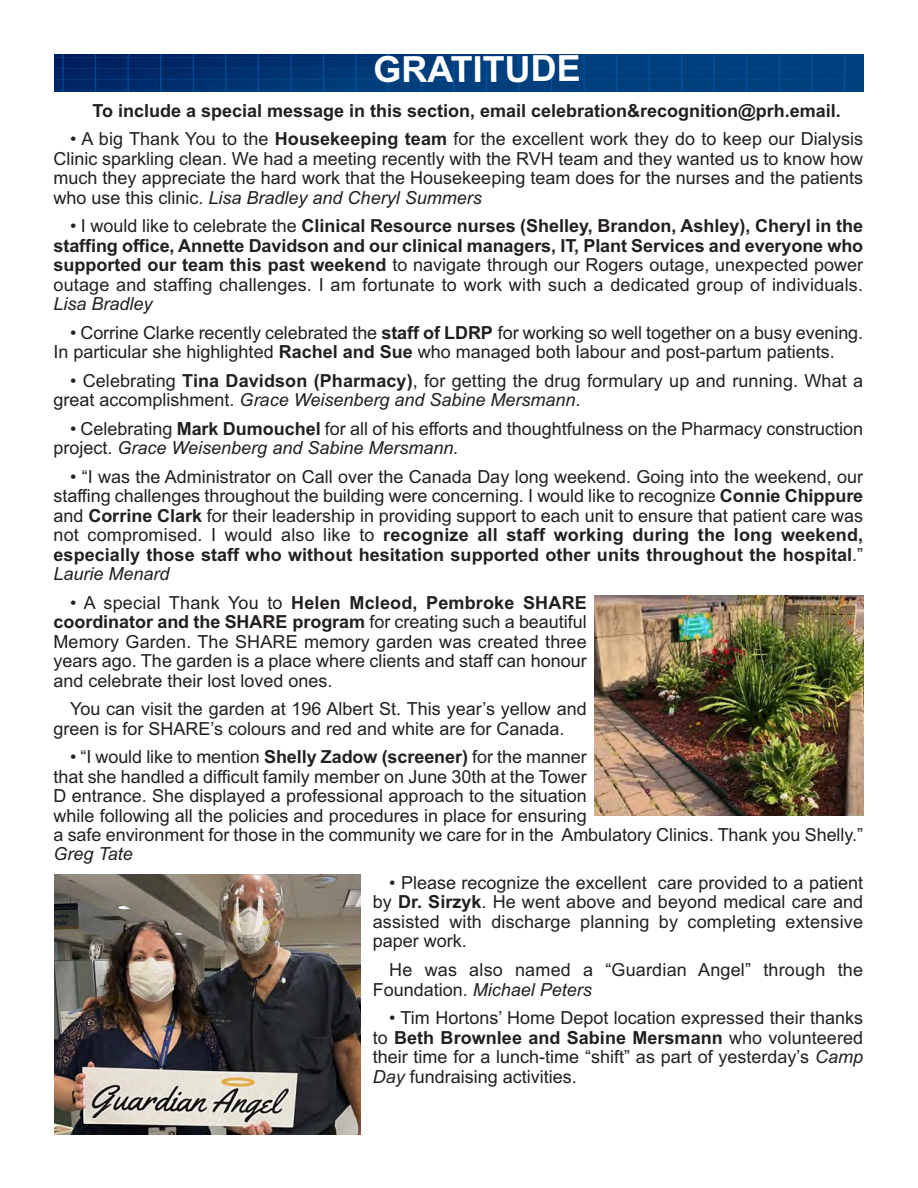
<style>
.page{position:relative;width:918px;height:1188px;background:#fff}
.page>*{position:absolute;margin:0;border:0;box-sizing:border-box;transform-origin:0 0}
.t1{font:700 36px "Arial";letter-spacing:-.005em;color:#fff}
.t2{font:18px/19.5px "Arial";color:#231f20}
.t3{font:700 18px/19.5px "Arial";color:#231f20;text-align:justify}
.s1{font-weight:700}
.s2{font-style:italic}
.s3{font-weight:400}
.s4{font-weight:400;font-style:italic}
</style>
<div class="page">
<img style="left:54px;top:54px;width:809px;height:38px">
<img style="left:594px;top:596px;width:269px;height:219px">
<img style="left:54px;top:875px;width:307px;height:259px">
<p class="t1" style="left:373px;top:56px;width:209px">GRATITUDE</p>
<p class="t3" style="left:92px;top:102px;width:750px">To include a special message in this section, email celebration&amp;recognition@prh.email.</p>
<p class="t2" style="left:54px;top:131px;width:811px;text-align:justify;text-indent:17px">• A big Thank You to the <span class="s1">Housekeeping team</span> for the excellent work they do to keep our Dialysis Clinic sparkling clean. We had a meeting recently with the RVH team and they wanted us to know how much they appreciate the hard work that the Housekeeping team does for the nurses and the patients who use this clinic. <span class="s2">Lisa Bradley and Cheryl Summers</span></p>
<p class="t3" style="left:54px;top:218px;width:811px;text-indent:16px"><span class="s3">• I would like to celebrate the</span> Clinical Resource nurses (Shelley, Brandon, Ashley), Cheryl in the staffing office, Annette Davidson and our clinical managers, IT, Plant Services and everyone who supported our team this past weekend <span class="s3">to navigate through our Rogers outage, unexpected power outage and staffing challenges. I am fortunate to work with such a dedicated group of individuals.<br></span><span class="s4">Lisa Bradley</span></p>
<p class="t2" style="left:54px;top:324px;width:811px;text-indent:16px">• Corrine Clarke recently celebrated the <span class="s1">staff of LDRP</span> for working so well together on a busy evening.<br>In particular she highlighted <span class="s1">Rachel and Sue</span> who managed both labour and post-partum patients.</p>
<p class="t2" style="left:54px;top:372px;width:811px;text-indent:17px">• Celebrating <span class="s1">Tina Davidson (Pharmacy)</span>, for getting the drug formulary up and running. What a great accomplishment. <span class="s2">Grace Weisenberg and Sabine Mersmann</span>.</p>
<p class="t2" style="left:54px;top:420px;width:811px;text-indent:17px">• Celebrating <span class="s1">Mark Dumouchel</span> for all of his efforts and thoughtfulness on the Pharmacy construction project. <span class="s2">Grace Weisenberg and Sabine Mersmann.</span></p>
<p class="t2" style="left:54px;top:468px;width:811px;text-align:justify;text-indent:17px">• “I was the Administrator on Call over the Canada Day long weekend. Going into the weekend, our staffing challenges throughout the building were concerning. I would like to recognize <span class="s1">Connie Chippure </span>and <span class="s1">Corrine Clark</span> for their leadership in providing support to each unit to ensure that patient care was not compromised. I would also like to <span class="s1">recognize all staff working during the long weekend, especially those staff who without hesitation supported other units throughout the hospital</span>.” <span class="s2">Laurie Menard</span></p>
<p class="t2" style="left:54px;top:594px;width:535px;text-align:justify;text-indent:17px">• A special Thank You to <span class="s1">Helen Mcleod, Pembroke SHARE coordinator and the SHARE program</span> for creating such a beautiful Memory Garden. The SHARE memory garden was created three years ago. The garden is a place where clients and staff can honour and celebrate their lost loved ones.</p>
<p class="t2" style="left:54px;top:701px;width:535px;text-indent:17px">You can visit the garden at 196 Albert St. This year’s yellow and green is for SHARE’s colours and red and white are for Canada.</p>
<p class="t2" style="left:54px;top:749px;width:811px;text-indent:17px">• “I would like to mention <span class="s1">Shelly Zadow (screener)</span> for the manner<br>that she handled a difficult family member on June 30th at the Tower<br>D entrance. She displayed a professional approach to the situation<br>while following all the policies and procedures in place for ensuring<br>a safe environment for those in the community we care for in the Ambulatory Clinics. Thank you Shelly.” <span class="s2">Greg Tate</span></p>
<p class="t2" style="left:373px;top:875px;width:492px;text-align:justify;text-indent:17px">• Please recognize the excellent care provided to a patient by <span class="s1">Dr. Sirzyk</span>. He went above and beyond medical care and assisted with discharge planning by completing extensive paper work.</p>
<p class="t2" style="left:373px;top:962px;width:492px;text-indent:16px">He was also named a “Guardian Angel” through the<br>Foundation. <span class="s2">Michael Peters</span></p>
<p class="t2" style="left:373px;top:1010px;width:492px;text-align:justify;text-indent:17px">• Tim Hortons’ Home Depot location expressed their thanks to <span class="s1">Beth Brownlee and Sabine Mersmann</span> who volunteered their time for a lunch-time “shift” as part of yesterday’s <span class="s2">Camp Day</span> fundraising activities.</p>
</div>
